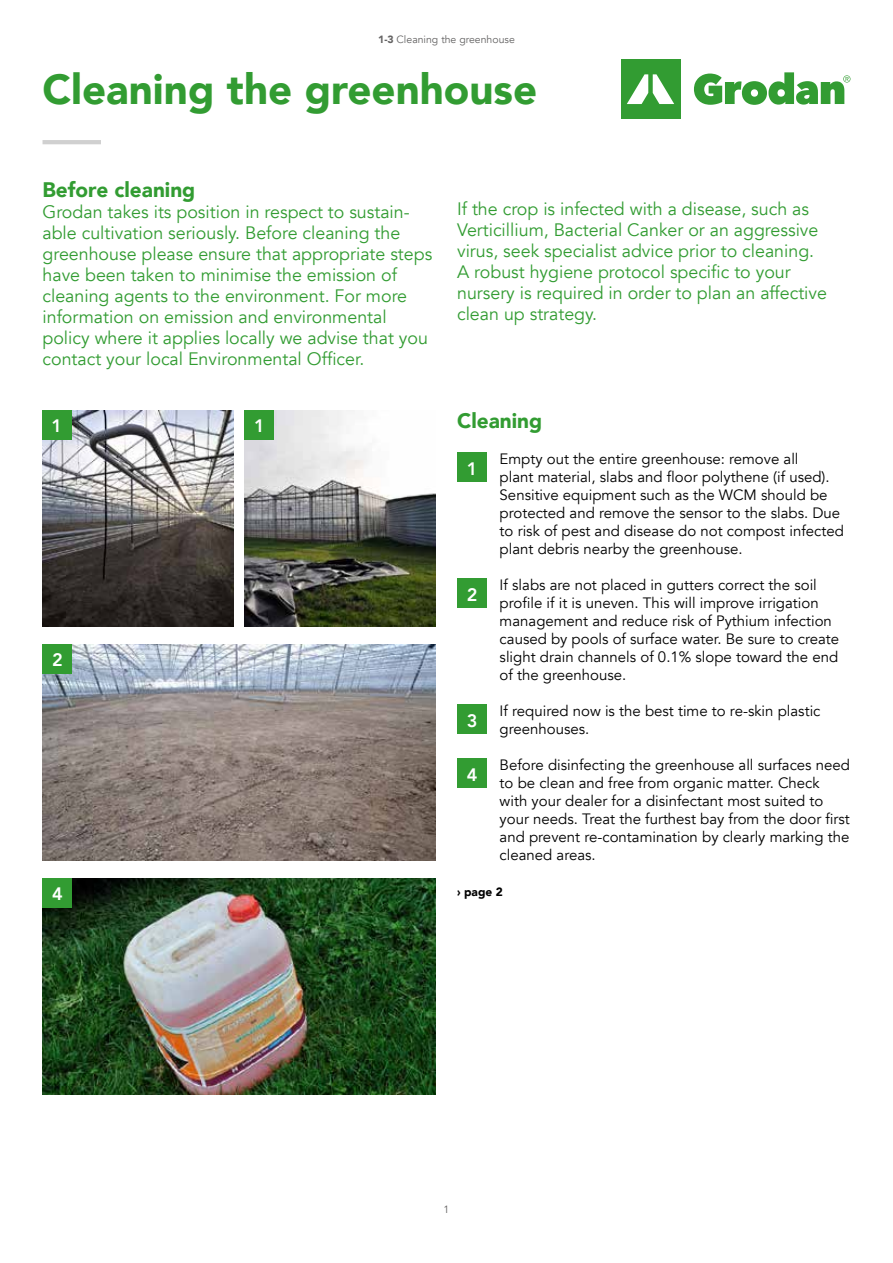
<style>
.page{position:relative;width:893px;height:1263px;background:#fff}
.page>*{position:absolute;margin:0;border:0;box-sizing:border-box;transform-origin:0 0}
.t1{font:900 42px "Avenir";color:#329c32}
.t2{font:900 21px "Avenir";color:#329c32}
.t3{font:18px/21px "Avenir";color:#329c32}
.t4{font:800 18px "Avenir";color:#fff}
.t5{font:15px/18px "Avenir";color:#000}
.t6{font:900 12px "Avenir";color:#000}
.t7{font:10.5px "Avenir";color:#646363}
.s1{font-weight:900}
</style>
<div class="page">
<div style="left:621px;top:60px;width:59px;height:59px;background:#329c32"></div>
<svg style="left:627px;top:74px;width:47px;height:30px"></svg>
<svg style="left:694px;top:72px;width:156px;height:33px"></svg>
<hr style="left:43px;top:140px;width:58px;height:4px;background:#d0d0d0">
<div style="left:457px;top:452px;width:30px;height:30px;background:#329c32"></div>
<div style="left:457px;top:578px;width:30px;height:30px;background:#329c32"></div>
<div style="left:457px;top:704px;width:30px;height:30px;background:#329c32"></div>
<div style="left:457px;top:758px;width:30px;height:30px;background:#329c32"></div>
<img style="left:43px;top:410px;width:191px;height:216px">
<img style="left:244px;top:410px;width:192px;height:216px">
<img style="left:43px;top:644px;width:393px;height:216px">
<img style="left:43px;top:878px;width:393px;height:216px">
<div style="left:42px;top:410px;width:30px;height:30px;background:#329c32"></div>
<div style="left:43px;top:644px;width:29px;height:30px;background:#329c32"></div>
<div style="left:43px;top:878px;width:29px;height:30px;background:#329c32"></div>
<div style="left:244px;top:410px;width:30px;height:30px;background:#329c32"></div>
<p class="t7" style="left:378px;top:33px;width:138px"><span class="s1">1-3</span> Cleaning the greenhouse</p>
<h1 class="t1" style="left:43px;top:53px;width:496px">Cleaning the greenhouse</h1>
<h2 class="t2" style="left:43px;top:172px;width:154px">Before cleaning</h2>
<p class="t3" style="left:43px;top:202px;width:391px">Grodan takes its position in respect to sustain&shy;able cultivation seriously. Before cleaning the greenhouse please ensure that appropriate steps have been taken to minimise the emission of cleaning agents to the environment. For more information on emission and environmental policy where it applies locally we advise that you contact your local Environmental Officer.</p>
<p class="t3" style="left:457px;top:199px;width:371px">If the crop is infected with a disease, such as Verticillium, Bacterial Canker or an aggressive virus, seek specialist advice prior to cleaning.<br>A robust hygiene protocol specific to your nursery is required in order to plan an affective clean up strategy.</p>
<p class="t4" style="left:52px;top:412px;width:12px">1</p>
<p class="t4" style="left:52px;top:646px;width:12px">2</p>
<p class="t4" style="left:52px;top:880px;width:12px">4</p>
<p class="t4" style="left:254px;top:412px;width:12px">1</p>
<h2 class="t2" style="left:457px;top:403px;width:87px">Cleaning</h2>
<p class="t5" style="left:500px;top:450px;width:346px">Empty out the entire greenhouse: remove all<br>plant material, slabs and floor polythene (if used).<br>Sensitive equipment such as the WCM should be protected and remove the sensor to the slabs. Due to risk of pest and disease do not compost infected plant debris nearby the greenhouse.</p>
<p class="t5" style="left:500px;top:576px;width:341px">If slabs are not placed in gutters correct the soil profile if it is uneven. This will improve irrigation management and reduce risk of Pythium infection caused by pools of surface water. Be sure to create slight drain channels of 0.1% slope toward the end of the greenhouse.</p>
<p class="t5" style="left:500px;top:702px;width:322px">If required now is the best time to re-skin plastic greenhouses.</p>
<p class="t5" style="left:500px;top:756px;width:352px">Before disinfecting the greenhouse all surfaces need to be clean and free from organic matter. Check with your dealer for a disinfectant most suited to your needs. Treat the furthest bay from the door first and prevent re-contamination by clearly marking the cleaned areas.</p>
<p class="t6" style="left:457px;top:882px;width:47px">› page 2</p>
<p class="t4" style="left:467px;top:454px;width:12px">1</p>
<p class="t4" style="left:467px;top:580px;width:12px">2</p>
<p class="t4" style="left:467px;top:706px;width:12px">3</p>
<p class="t4" style="left:467px;top:760px;width:12px">4</p>
<p class="t7" style="left:444px;top:1203px;width:7px">1</p>
</div>
